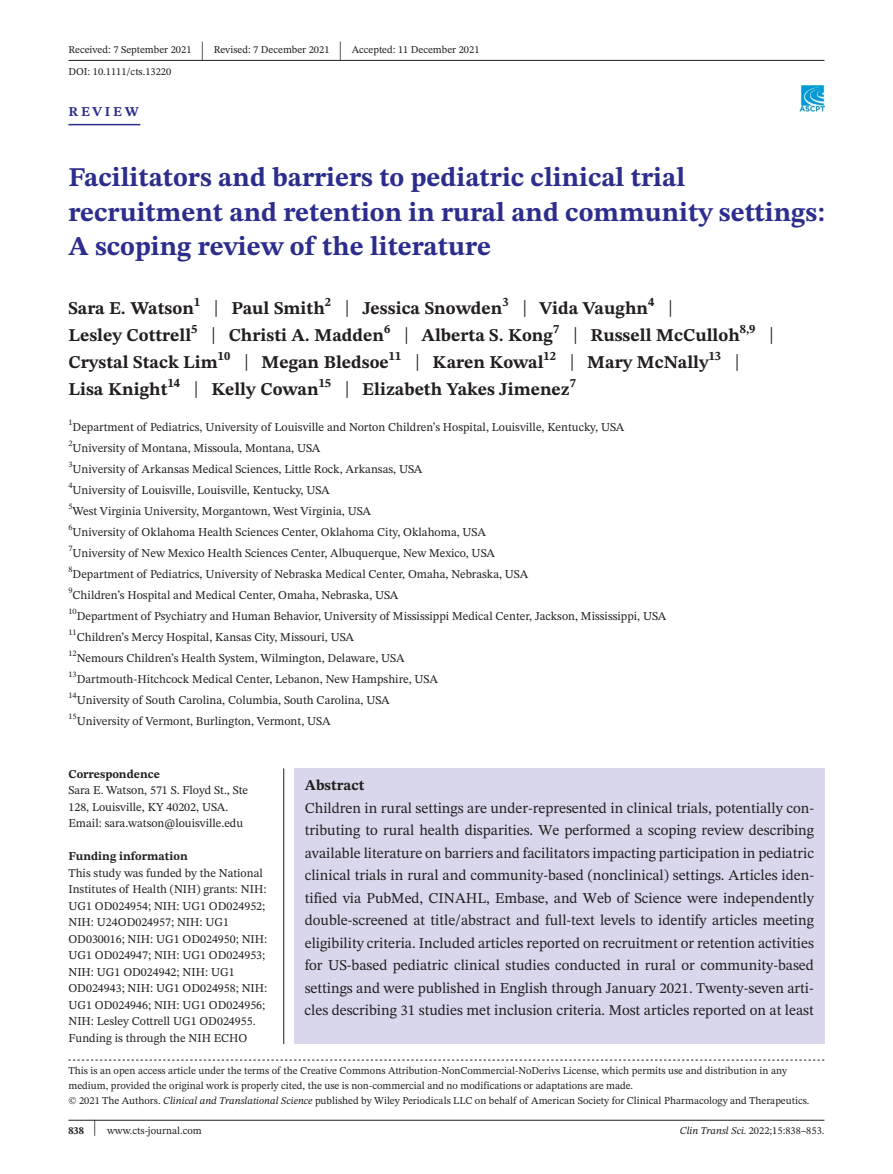
<style>
.page{position:relative;width:893px;height:1174px;background:#fff}
.page>*{position:absolute;margin:0;border:0;box-sizing:border-box;transform-origin:0 0}
.t1{font:700 27px/34.5px "STIX Two Text";color:#2c2d8c}
.t2{font:25.65px "STIX Two Text";color:#231f20;scale:.49 1}
.t3{font:700 18px/27px "STIX Two Text";color:#231f20}
.t4{font:15px/22.5px "STIX Two Text";letter-spacing:-.005em;color:#231f20;text-align:justify}
.t5{font:700 15px "STIX Two Text";color:#231f20}
.t6{font:700 13.5px "STIX Two Text";letter-spacing:.2em;color:#2c2d8c}
.t7{font:12px/16.5px "STIX Two Text";color:#231f20}
.t8{font:700 12px "STIX Two Text";color:#231f20}
.t9{font:10.5px/15px "STIX Two Text";color:#231f20}
.t10{font:8.4px "STIX Two Text";color:#231f20}
.s1{font-weight:400;font-size:23.4px}
.s2{font-style:italic}
.s3{font-weight:700}
.s4{font-size:22.2px}
</style>
<div class="page">
<hr style="left:68px;top:1119px;width:756px;height:1px;background:#231f20">
<img style="left:799px;top:85px;width:25px;height:26px">
<hr style="left:68px;top:60px;width:756px;height:1px;background:#231f20">
<hr style="left:68px;top:124px;width:72px;height:1px;background:#2c2d8c">
<svg style="left:68px;top:1059px;width:756px;height:1px"></svg>
<div style="left:294px;top:768px;width:530px;height:276px;background:#d9d7eb"></div>
<hr style="left:283px;top:768px;width:1px;height:276px;background:#231f20">
<p class="t9" style="left:68px;top:42px;width:125px">Received: 7 September 2021</p>
<h2 class="t2" style="left:201px;top:32px;width:8px">|</h2>
<p class="t9" style="left:214px;top:42px;width:117px">Revised: 7 December 2021</p>
<h2 class="t2" style="left:339px;top:32px;width:8px">|</h2>
<p class="t9" style="left:352px;top:42px;width:129px">Accepted: 11 December 2021</p>
<p class="t9" style="left:68px;top:64px;width:104px">DOI: 10.1111/cts.13220</p>
<p class="t6" style="left:68px;top:101px;width:72px">REVIEW</p>
<h1 class="t1" style="left:68px;top:161px;width:758px">Facilitators and barriers to pediatric clinical trial recruitment and retention in rural and community settings:<br>A scoping review of the literature</h1>
<p class="t3" style="left:68px;top:295px;width:707px">Sara E. Watson<sup>1</sup> <span class="s1">|</span> Paul Smith<sup>2</sup> <span class="s1">|</span> Jessica Snowden<sup>3</sup> <span class="s1">|</span> Vida Vaughn<sup>4</sup> <span class="s1">|<br></span>Lesley Cottrell<sup>5</sup> <span class="s1">|</span> Christi A. Madden<sup>6</sup> <span class="s1">|</span> Alberta S. Kong<sup>7</sup> <span class="s1">|</span> Russell McCulloh<sup>8,9</sup> <span class="s1">| </span>Crystal Stack Lim<sup>10</sup> <span class="s1">|</span> Megan Bledsoe<sup>11</sup> <span class="s1">|</span> Karen Kowal<sup>12</sup> <span class="s1">|</span> Mary McNally<sup>13</sup> <span class="s1">| </span>Lisa Knight<sup>14</sup> <span class="s1">|</span> Kelly Cowan<sup>15</sup> <span class="s1">|</span> Elizabeth Yakes Jimenez<sup>7</sup></p>
<p class="t10" style="left:68px;top:416px;width:6px">1</p>
<p class="t7" style="left:73px;top:418px;width:553px">Department of Pediatrics, University of Louisville and Norton Children’s Hospital, Louisville, Kentucky, USA</p>
<p class="t10" style="left:68px;top:437px;width:6px">2</p>
<p class="t7" style="left:73px;top:439px;width:249px">University of Montana, Missoula, Montana, USA</p>
<p class="t10" style="left:68px;top:458px;width:6px">3</p>
<p class="t7" style="left:73px;top:460px;width:351px">University of Arkansas Medical Sciences, Little Rock, Arkansas, USA</p>
<p class="t10" style="left:68px;top:479px;width:6px">4</p>
<p class="t7" style="left:73px;top:481px;width:259px">University of Louisville, Louisville, Kentucky, USA</p>
<p class="t10" style="left:68px;top:500px;width:6px">5</p>
<p class="t7" style="left:73px;top:502px;width:300px">West Virginia University, Morgantown, West Virginia, USA</p>
<p class="t10" style="left:68px;top:521px;width:6px">6</p>
<p class="t7" style="left:73px;top:523px;width:415px">University of Oklahoma Health Sciences Center, Oklahoma City, Oklahoma, USA</p>
<p class="t10" style="left:68px;top:542px;width:6px">7</p>
<p class="t7" style="left:73px;top:544px;width:424px">University of New Mexico Health Sciences Center, Albuquerque, New Mexico, USA</p>
<p class="t10" style="left:68px;top:563px;width:6px">8</p>
<p class="t7" style="left:73px;top:565px;width:457px">Department of Pediatrics, University of Nebraska Medical Center, Omaha, Nebraska, USA</p>
<p class="t10" style="left:68px;top:584px;width:6px">9</p>
<p class="t7" style="left:73px;top:586px;width:327px">Children’s Hospital and Medical Center, Omaha, Nebraska, USA</p>
<p class="t10" style="left:68px;top:605px;width:10px">10</p>
<p class="t7" style="left:77px;top:607px;width:591px">Department of Psychiatry and Human Behavior, University of Mississippi Medical Center, Jackson, Mississippi, USA</p>
<p class="t10" style="left:68px;top:626px;width:10px">11</p>
<p class="t7" style="left:77px;top:628px;width:279px">Children’s Mercy Hospital, Kansas City, Missouri, USA</p>
<p class="t10" style="left:68px;top:647px;width:10px">12</p>
<p class="t7" style="left:77px;top:649px;width:329px">Nemours Children’s Health System, Wilmington, Delaware, USA</p>
<p class="t10" style="left:68px;top:668px;width:10px">13</p>
<p class="t7" style="left:77px;top:670px;width:363px">Dartmouth-Hitchcock Medical Center, Lebanon, New Hampshire, USA</p>
<p class="t10" style="left:68px;top:689px;width:10px">14</p>
<p class="t7" style="left:77px;top:691px;width:315px">University of South Carolina, Columbia, South Carolina, USA</p>
<p class="t10" style="left:68px;top:710px;width:10px">15</p>
<p class="t7" style="left:77px;top:712px;width:255px">University of Vermont, Burlington, Vermont, USA</p>
<p class="t8" style="left:68px;top:765px;width:93px">Correspondence</p>
<p class="t7" style="left:68px;top:781px;width:181px">Sara E. Watson, 571 S. Floyd St., Ste<br>128, Louisville, KY 40202, USA.<br>Email: sara.watson@louisville.edu</p>
<p class="t8" style="left:68px;top:847px;width:121px">Funding information</p>
<p class="t7" style="left:68px;top:864px;width:200px">This study was funded by the National Institutes of Health (NIH) grants: NIH:<br>UG1 OD024954; NIH: UG1 OD024952; NIH: U24OD024957; NIH: UG1<br>OD030016; NIH: UG1 OD024950; NIH:<br>UG1 OD024947; NIH: UG1 OD024953; NIH: UG1 OD024942; NIH: UG1<br>OD024943; NIH: UG1 OD024958; NIH:<br>UG1 OD024946; NIH: UG1 OD024956; NIH: Lesley Cottrell UG1 OD024955.<br>Funding is through the NIH ECHO</p>
<p class="t5" style="left:305px;top:774px;width:61px">Abstract</p>
<p class="t4" style="left:305px;top:796px;width:511px">Children in rural settings are under-represented in clinical trials, potentially con&shy;tributing to rural health disparities. We performed a scoping review describing available literature on barriers and facilitators impacting participation in pediatric clinical trials in rural and community-based (nonclinical) settings. Articles iden&shy;tified via PubMed, CINAHL, Embase, and Web of Science were independently double-screened at title/abstract and full-text levels to identify articles meeting eligibility criteria. Included articles reported on recruitment or retention activities for US-based pediatric clinical studies conducted in rural or community-based settings and were published in English through January 2021. Twenty-seven arti&shy;cles describing 31 studies met inclusion criteria. Most articles reported on at least</p>
<p class="t9" style="left:68px;top:1063px;width:743px">This is an open access article under the terms of the Creative Commons Attribution-NonCommercial-NoDerivs License, which permits use and distribution in any medium, provided the original work is properly cited, the use is non-commercial and no modifications or adaptations are made.<br>© 2021 The Authors. <span class="s2">Clinical and Translational Science</span> published by Wiley Periodicals LLC on behalf of American Society for Clinical Pharmacology and Therapeutics.</p>
<p class="t9" style="left:68px;top:1123px;width:135px"><span class="s3">838</span> <span class="s4">|</span> www.cts-journal.com</p>
<p class="t9" style="left:680px;top:1123px;width:146px"><span class="s2">Clin Transl Sci.</span> 2022;15:838–853.</p>
</div>
